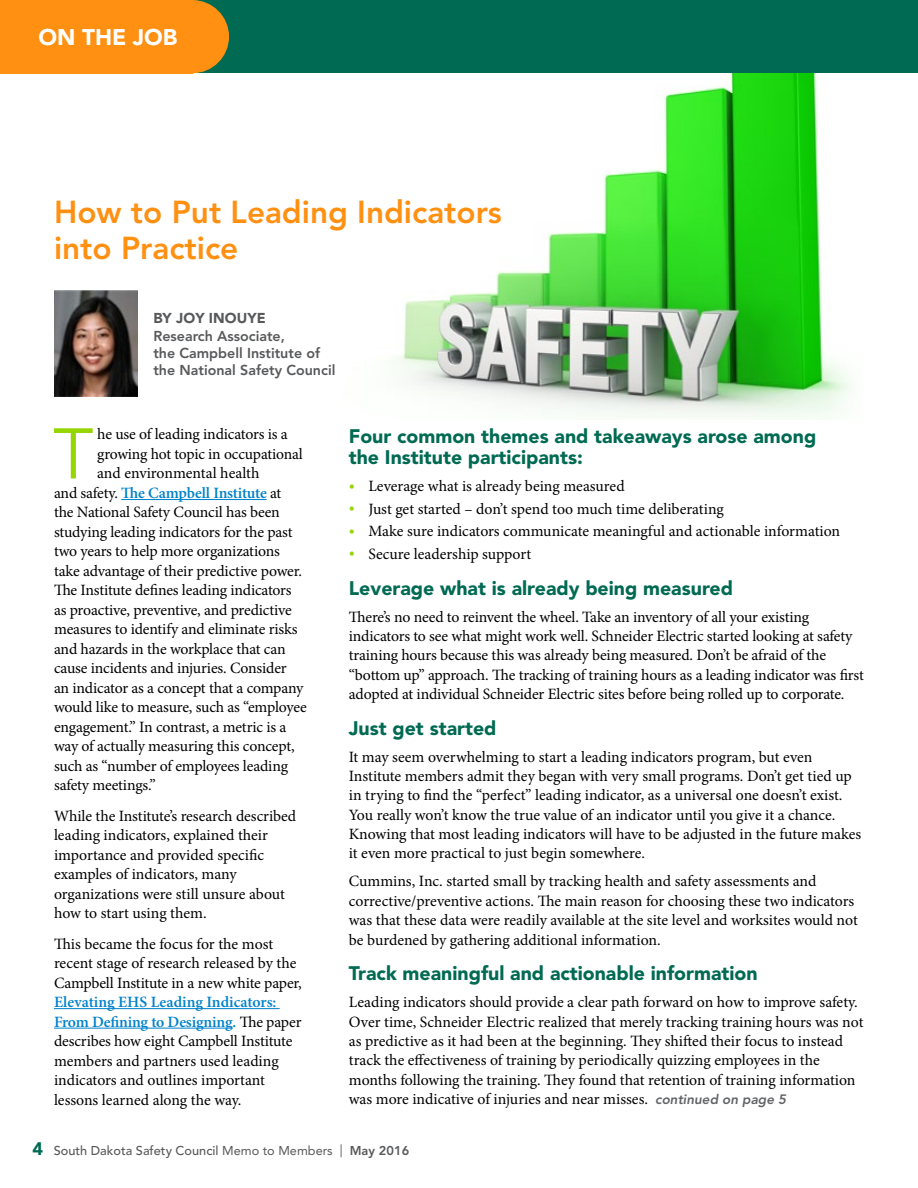
<style>
.page{position:relative;width:918px;height:1188px;background:#fff}
.page>*{position:absolute;margin:0;border:0;box-sizing:border-box;transform-origin:0 0}
.t1{font:70.8px "Avenir LT Std";color:#95d600}
.t2{font:800 31.5px/36px "Avenir LT Std";color:#ff9012}
.t3{font:900 22.5px "Avenir LT Std";color:#fff}
.t4{font:900 19.5px/21px "Avenir LT Std";color:#006a53}
.t5{font:15.75px/19.4px "Minion Pro";letter-spacing:-.005em;color:#000}
.t6{font:600 15.75px "Minion Pro";letter-spacing:-.015em;color:#0082ca}
.t7{font:800 14.25px/17.2px "Avenir LT Std";color:#58595b}
.t8{font:900 14.25px "Avenir LT Std";letter-spacing:.005em;color:#58595b}
.t9{font:500 12.75px "Avenir LT Std";color:#58595b}
.s1{font-weight:400;color:#000}
.s2{font-weight:600;color:#0082ca}
.s3{color:#95d600}
.s4{font-family:"Avenir LT Std";font-weight:800;font-style:italic;font-size:13.5px;color:#636466}
.s5{font-weight:900;font-size:18px;color:#006a53}
.s6{font-weight:400}
.s7{font-weight:800}
</style>
<div class="page">
<img style="left:394px;top:73px;width:459px;height:345px">
<div style="left:0;top:0;width:918px;height:73px;background:#006a53"></div>
<div style="left:0;top:0;width:193px;height:73px;background:#ff9012"></div>
<div style="left:156px;top:0;width:73px;height:73px;background:#ff9012;border-radius:50%"></div>
<img style="left:54px;top:290px;width:83px;height:106px">
<hr style="left:121px;top:499px;width:146px;height:1px;background:#0082ca">
<hr style="left:54px;top:1008px;width:226px;height:1px;background:#0082ca">
<hr style="left:54px;top:1028px;width:179px;height:1px;background:#0082ca">
<h3 class="t3" style="left:38px;top:24px;width:141px">ON THE JOB</h3>
<h2 class="t2" style="left:54px;top:194px;width:449px">How to Put Leading Indicators into Practice</h2>
<p class="t8" style="left:153px;top:310px;width:114px">BY JOY INOUYE</p>
<p class="t7" style="left:153px;top:327px;width:184px">Research Associate,<br>the Campbell Institute of the National Safety Council</p>
<h1 class="t1" style="left:53px;top:413px;width:42px">T</h1>
<p class="t5" style="left:97px;top:425px;width:192px">he use of leading indicators is a</p>
<p class="t5" style="left:97px;top:444px;width:207px">growing hot topic in occupational</p>
<p class="t5" style="left:97px;top:464px;width:164px">and environmental health</p>
<p class="t6" style="left:54px;top:484px;width:229px"><span class="s1">and safety.</span> The Campbell Institute <span class="s1">at</span></p>
<p class="t5" style="left:54px;top:503px;width:227px">the National Safety Council has been</p>
<p class="t5" style="left:54px;top:522px;width:240px">studying leading indicators for the past</p>
<p class="t5" style="left:54px;top:542px;width:227px">two years to help more organizations</p>
<p class="t5" style="left:54px;top:561px;width:250px">take advantage of their predictive power.</p>
<p class="t5" style="left:54px;top:581px;width:239px">The Institute defines leading indicators</p>
<p class="t5" style="left:54px;top:600px;width:239px">as proactive, preventive, and predictive</p>
<p class="t5" style="left:54px;top:620px;width:245px">measures to identify and eliminate risks</p>
<p class="t5" style="left:54px;top:639px;width:233px">and hazards in the workplace that can</p>
<p class="t5" style="left:54px;top:659px;width:234px">cause incidents and injuries. Consider</p>
<p class="t5" style="left:54px;top:678px;width:251px">an indicator as a concept that a company</p>
<p class="t5" style="left:54px;top:698px;width:254px">would like to measure, such as “employee</p>
<p class="t5" style="left:54px;top:717px;width:234px">engagement.” In contrast, a metric is a</p>
<p class="t5" style="left:54px;top:737px;width:242px">way of actually measuring this concept,</p>
<p class="t5" style="left:54px;top:756px;width:236px">such as “number of employees leading</p>
<p class="t5" style="left:54px;top:776px;width:103px">safety meetings.”</p>
<p class="t5" style="left:54px;top:806px;width:244px">While the Institute’s research described leading indicators, explained their importance and provided specific examples of indicators, many organizations were still unsure about how to start using them.</p>
<p class="t5" style="left:54px;top:934px;width:249px">This became the focus for the most recent stage of research released by the<br>Campbell Institute in a new white paper,</p>
<p class="t5" style="left:54px;top:992px;width:249px"><span class="s2">Elevating EHS Leading Indicators:<br>From Defining to Designing.</span> The paper describes how eight Campbell Institute members and partners used leading indicators and outlines important lessons learned along the way.</p>
<p class="t4" style="left:349px;top:426px;width:469px">Four common themes and takeaways arose among the Institute participants:</p>
<p class="t5" style="left:349px;top:476px;width:277px"><span class="s3">•</span> Leverage what is already being measured</p>
<p class="t5" style="left:349px;top:499px;width:377px"><span class="s3">•</span> Just get started – don’t spend too much time deliberating</p>
<p class="t5" style="left:349px;top:522px;width:493px"><span class="s3">•</span> Make sure indicators communicate meaningful and actionable information</p>
<p class="t5" style="left:349px;top:544px;width:184px"><span class="s3">•</span> Secure leadership support</p>
<p class="t4" style="left:349px;top:577px;width:386px">Leverage what is already being measured</p>
<p class="t5" style="left:349px;top:607px;width:517px">There’s no need to reinvent the wheel. Take an inventory of all your existing indicators to see what might work well. Schneider Electric started looking at safety training hours because this was already being measured. Don’t be afraid of the “bottom up” approach. The tracking of training hours as a leading indicator was first adopted at individual Schneider Electric sites before being rolled up to corporate.</p>
<p class="t4" style="left:349px;top:717px;width:149px">Just get started</p>
<p class="t5" style="left:349px;top:747px;width:514px">It may seem overwhelming to start a leading indicators program, but even Institute members admit they began with very small programs. Don’t get tied up in trying to find the “perfect” leading indicator, as a universal one doesn’t exist.<br>You really won’t know the true value of an indicator until you give it a chance.<br>Knowing that most leading indicators will have to be adjusted in the future makes it even more practical to just begin somewhere.</p>
<p class="t5" style="left:349px;top:872px;width:511px">Cummins, Inc. started small by tracking health and safety assessments and corrective/preventive actions. The main reason for choosing these two indicators was that these data were readily available at the site level and worksites would not be burdened by gathering additional information.</p>
<p class="t4" style="left:349px;top:963px;width:410px">Track meaningful and actionable information</p>
<p class="t5" style="left:349px;top:993px;width:516px">Leading indicators should provide a clear path forward on how to improve safety.<br>Over time, Schneider Electric realized that merely tracking training hours was not as predictive as it had been at the beginning. They shifted their focus to instead track the effectiveness of training by periodically quizzing employees in the months following the training. They found that retention of training information was more indicative of injuries and near misses. <span class="s4">continued on page 5</span></p>
<p class="t9" style="left:32px;top:1143px;width:378px"><span class="s5">4</span> South Dakota Safety Council <span class="s6">Memo to Members |</span> <span class="s7">May 2016</span></p>
</div>
